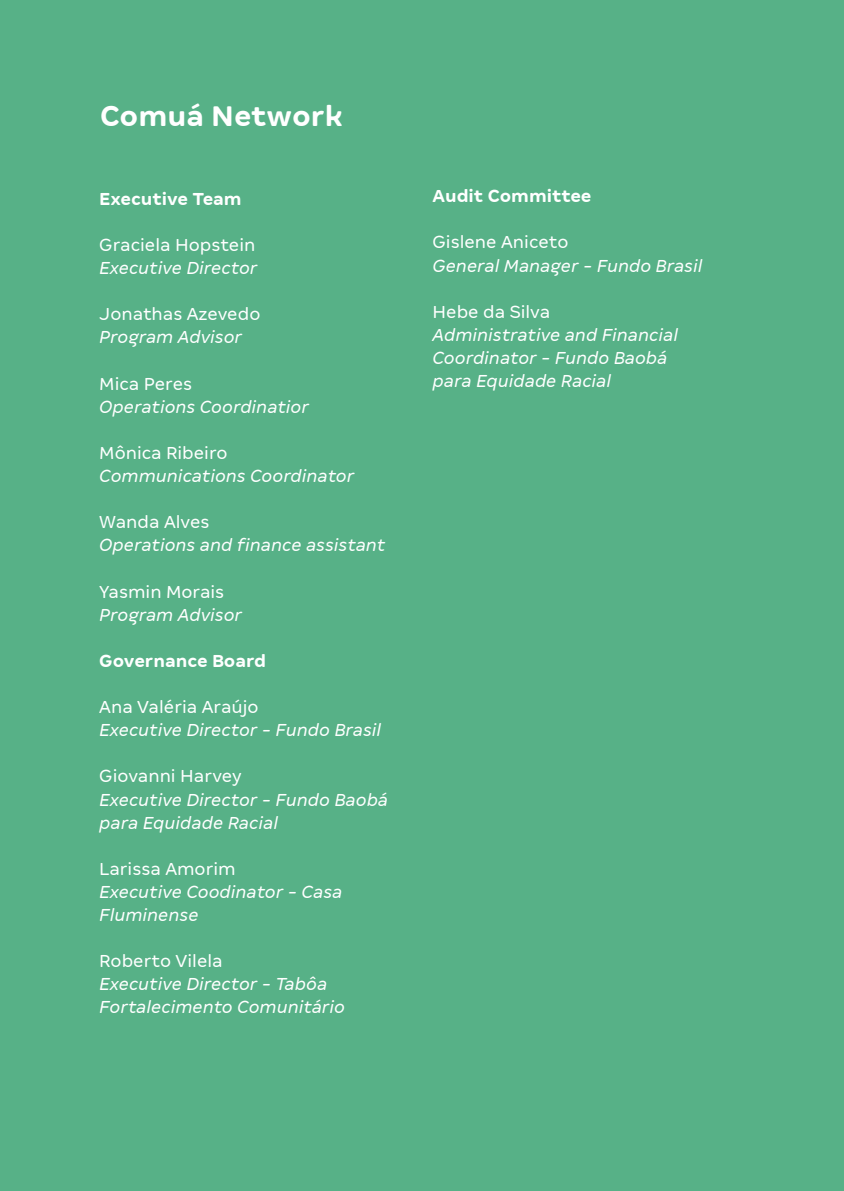
<style>
.page{position:relative;width:844px;height:1191px;background:#fff}
.page>*{position:absolute;margin:0;border:0;box-sizing:border-box;transform-origin:0 0}
.t1{font:700 31.5px "Comum Text";color:#fff}
.t2{font:italic 19.25px/23.1px "Comum Text";color:#fff}
.t3{font:19.25px "Comum Text";color:#fff}
.t4{font:700 19.25px "Comum Text";color:#fff}
</style>
<div class="page">
<div style="left:0;top:0;width:843px;height:1191px;background:#57b187"></div>
<p class="t1" style="left:100px;top:97px;width:244px">Comuá Network</p>
<p class="t4" style="left:99px;top:187px;width:144px">Executive Team</p>
<p class="t3" style="left:99px;top:234px;width:158px">Graciela Hopstein</p>
<p class="t2" style="left:99px;top:256px;width:160px">Executive Director</p>
<p class="t3" style="left:99px;top:303px;width:163px">Jonathas Azevedo</p>
<p class="t2" style="left:99px;top:325px;width:144px">Program Advisor</p>
<p class="t3" style="left:99px;top:372px;width:94px">Mica Peres</p>
<p class="t2" style="left:99px;top:395px;width:211px">Operations Coordinatior</p>
<p class="t3" style="left:99px;top:442px;width:130px">Mônica Ribeiro</p>
<p class="t2" style="left:99px;top:464px;width:256px">Communications Coordinator</p>
<p class="t3" style="left:99px;top:511px;width:112px">Wanda Alves</p>
<p class="t2" style="left:99px;top:533px;width:287px">Operations and finance assistant</p>
<p class="t3" style="left:99px;top:580px;width:126px">Yasmin Morais</p>
<p class="t2" style="left:99px;top:603px;width:144px">Program Advisor</p>
<p class="t4" style="left:99px;top:649px;width:168px">Governance Board</p>
<p class="t3" style="left:99px;top:696px;width:161px">Ana Valéria Araújo</p>
<p class="t2" style="left:99px;top:718px;width:283px">Executive Director - Fundo Brasil</p>
<p class="t3" style="left:99px;top:765px;width:144px">Giovanni Harvey</p>
<p class="t2" style="left:99px;top:787px;width:290px">Executive Director - Fundo Baobá para Equidade Racial</p>
<p class="t3" style="left:99px;top:857px;width:138px">Larissa Amorim</p>
<p class="t2" style="left:99px;top:880px;width:244px">Executive Coodinator - Casa<br>Fluminense</p>
<p class="t3" style="left:99px;top:950px;width:125px">Roberto Vilela</p>
<p class="t2" style="left:99px;top:972px;width:247px">Executive Director - Tabôa<br>Fortalecimento Comunitário</p>
<p class="t4" style="left:432px;top:185px;width:160px">Audit Committee</p>
<p class="t3" style="left:432px;top:231px;width:137px">Gislene Aniceto</p>
<p class="t2" style="left:432px;top:254px;width:271px">General Manager - Fundo Brasil</p>
<p class="t3" style="left:432px;top:301px;width:119px">Hebe da Silva</p>
<p class="t2" style="left:432px;top:323px;width:247px">Administrative and Financial<br>Coordinator - Fundo Baobá para Equidade Racial</p>
</div>
